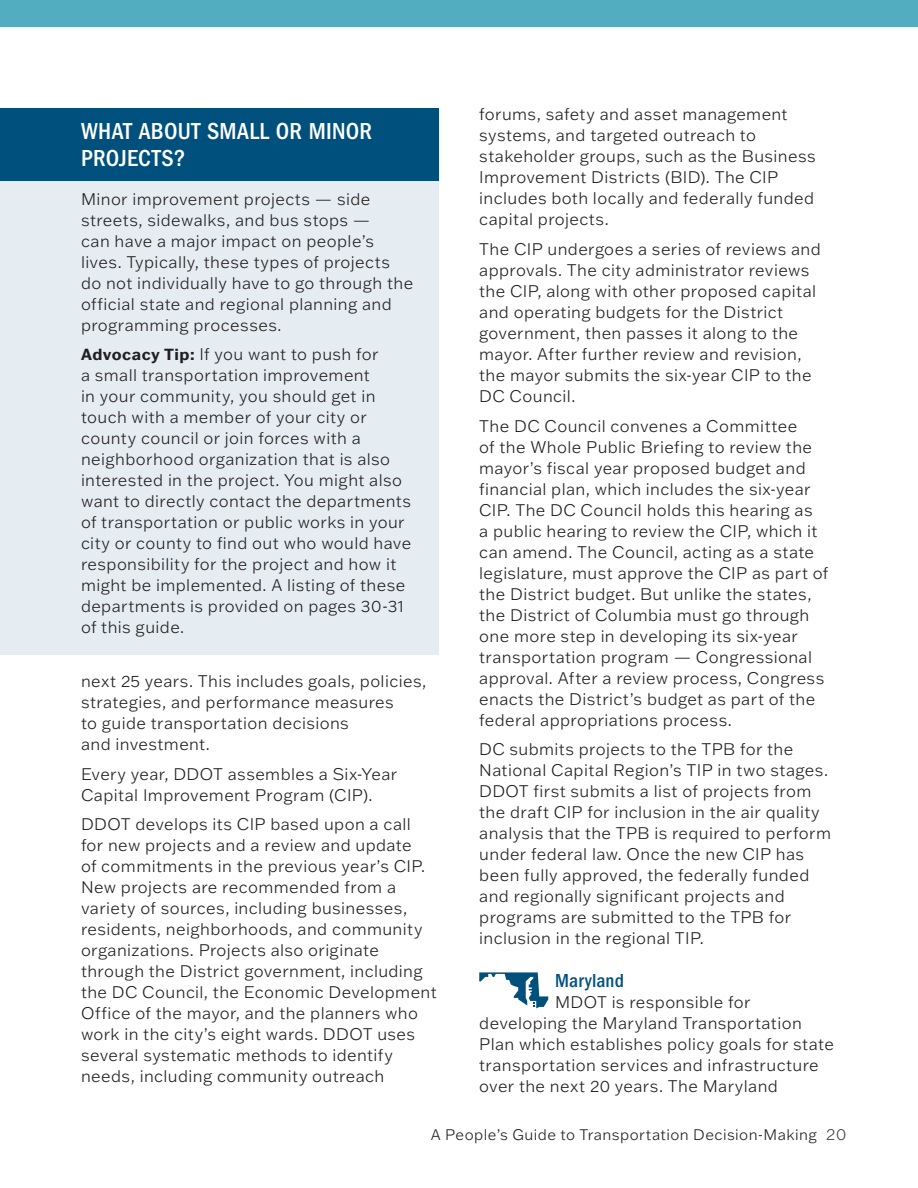
<style>
.page{position:relative;width:918px;height:1188px;background:#fff}
.page>*{position:absolute;margin:0;border:0;box-sizing:border-box;transform-origin:0 0}
.t1{font:500 condensed 24px/27px "ITC Franklin Gothic Std";letter-spacing:.01em;color:#fff}
.H3_lc{font:500 condensed 19.5px "ITC Franklin Gothic Std";letter-spacing:.01em;color:#00507d}
.text{font:300 16.5px/21px "Franklin Gothic ATF";letter-spacing:.025em;color:#231f20}
.t2{font:300 15px "Franklin Gothic ATF";letter-spacing:.03em;color:#231f20}
.s1{font-weight:700;font-size:15.75px}
.s2{color:#414142}
</style>
<div class="page">
<div style="left:0;top:0;width:918px;height:27px;background:#52adc0"></div>
<svg style="left:479px;top:972px;width:69px;height:36px"></svg>
<div style="left:0;top:108px;width:439px;height:73px;background:#00507d"></div>
<div style="left:0;top:181px;width:439px;height:473px;background:#e6edf2"></div>
<h2 class="t1" style="left:81px;top:118px;width:293px">WHAT ABOUT SMALL OR MINOR<br>PROJECTS?</h2>
<p class="text" style="left:81px;top:188px;width:334px">Minor improvement projects — side streets, sidewalks, and bus stops —<br>can have a major impact on people’s lives. Typically, these types of projects do not individually have to go through the official state and regional planning and programming processes.</p>
<p class="text" style="left:81px;top:343px;width:332px"><span class="s1">Advocacy Tip:</span> If you want to push for<br>a small transportation improvement<br>in your community, you should get in touch with a member of your city or county council or join forces with a neighborhood organization that is also interested in the project. You might also want to directly contact the departments of transportation or public works in your city or county to find out who would have responsibility for the project and how it might be implemented. A listing of these departments is provided on pages 30-31 of this guide.</p>
<p class="text" style="left:81px;top:670px;width:347px">next 25 years. This includes goals, policies, strategies, and performance measures<br>to guide transportation decisions<br>and investment.</p>
<p class="text" style="left:81px;top:763px;width:318px">Every year, DDOT assembles a Six-Year<br>Capital Improvement Program (CIP).</p>
<p class="text" style="left:81px;top:814px;width:357px">DDOT develops its CIP based upon a call for new projects and a review and update<br>of commitments in the previous year’s CIP.<br>New projects are recommended from a variety of sources, including businesses, residents, neighborhoods, and community organizations. Projects also originate through the District government, including the DC Council, the Economic Development Office of the mayor, and the planners who work in the city’s eight wards. DDOT uses several systematic methods to identify needs, including community outreach</p>
<p class="text" style="left:479px;top:104px;width:338px">forums, safety and asset management systems, and targeted outreach to stakeholder groups, such as the Business Improvement Districts (BID). The CIP includes both locally and federally funded capital projects.</p>
<p class="text" style="left:479px;top:238px;width:343px">The CIP undergoes a series of reviews and approvals. The city administrator reviews the CIP, along with other proposed capital and operating budgets for the District government, then passes it along to the mayor. After further review and revision, the mayor submits the six-year CIP to the DC Council.</p>
<p class="text" style="left:479px;top:415px;width:351px">The DC Council convenes a Committee<br>of the Whole Public Briefing to review the mayor’s fiscal year proposed budget and financial plan, which includes the six-year CIP. The DC Council holds this hearing as<br>a public hearing to review the CIP, which it can amend. The Council, acting as a state legislature, must approve the CIP as part of the District budget. But unlike the states, the District of Columbia must go through one more step in developing its six-year transportation program — Congressional approval. After a review process, Congress enacts the District’s budget as part of the federal appropriations process.</p>
<p class="text" style="left:479px;top:739px;width:353px">DC submits projects to the TPB for the National Capital Region’s TIP in two stages.<br>DDOT first submits a list of projects from the draft CIP for inclusion in the air quality analysis that the TPB is required to perform under federal law. Once the new CIP has been fully approved, the federally funded and regionally significant projects and programs are submitted to the TPB for inclusion in the regional TIP.</p>
<p class="H3_lc" style="left:555px;top:970px;width:70px">Maryland</p>
<p class="text" style="left:479px;top:992px;width:356px;text-indent:76px">MDOT is responsible for developing the Maryland Transportation Plan which establishes policy goals for state transportation services and infrastructure over the next 20 years. The Maryland</p>
<p class="t2" style="left:431px;top:1125px;width:417px">A People’s Guide to Transportation Decision-Making <span class="s2">20</span></p>
</div>
